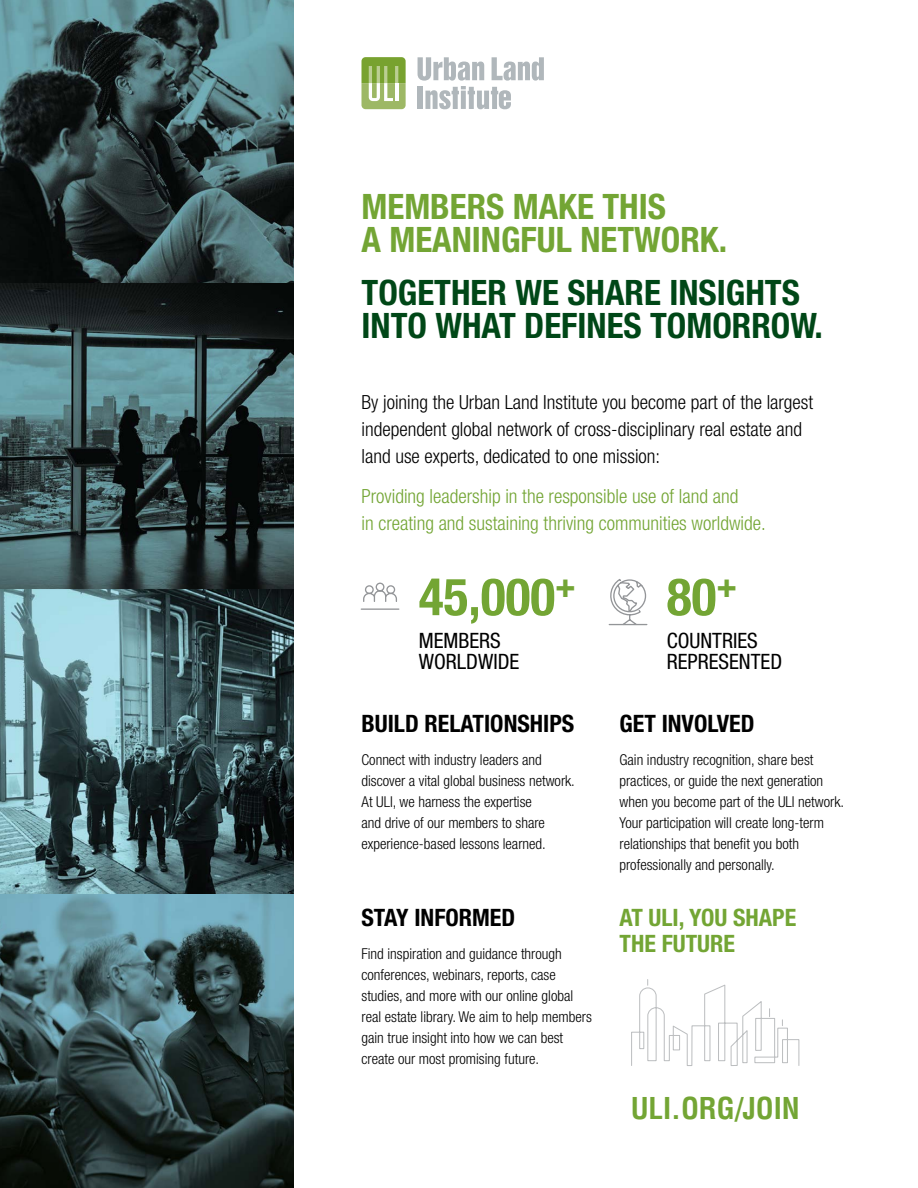
<style>
.page{position:relative;width:918px;height:1188px;background:#fff}
.page>*{position:absolute;margin:0;border:0;box-sizing:border-box;transform-origin:0 0}
.t1{font:700 condensed 51.75px "Helvetica Neue LT Std";color:#73a534}
.t2{font:700 condensed 35.1px/32.5px "Helvetica Neue LT Std";color:#004717}
.t3{font:700 condensed 35.1px/32.5px "Helvetica Neue LT Std";color:#73a534}
.t4{font:700 condensed 29.4px "Helvetica LT Std";color:#73a534}
.t5{font:700 condensed 24px "Helvetica Neue LT Std";color:#000}
.t6{font:700 condensed 24px/25.5px "Helvetica Neue LT Std";color:#73a534}
.t7{font:condensed 21.15px/21.1px "Helvetica Neue LT Std";color:#000}
.t8{font:300 condensed 19.5px/27px "Helvetica Neue LT Std";color:#000}
.t9{font:300 condensed 19.5px/27px "Helvetica Neue LT Std";color:#73a534}
.t10{font:300 condensed 15px/21px "Helvetica Neue LT Std";color:#000}
</style>
<div class="page">
<img style="left:0;top:0;width:294px;height:284px">
<img style="left:0;top:284px;width:294px;height:904px">
<svg style="left:631px;top:979px;width:169px;height:87px"></svg>
<svg style="left:360px;top:582px;width:40px;height:28px"></svg>
<svg style="left:608px;top:579px;width:40px;height:47px"></svg>
<svg style="left:418px;top:57px;width:126px;height:52px"></svg>
<svg style="left:362px;top:57px;width:44px;height:52px;background:#9ebb69"></svg>
<h2 class="t3" style="left:362px;top:190px;width:367px">MEMBERS MAKE THIS<br>A MEANINGFUL NETWORK.</h2>
<h2 class="t2" style="left:362px;top:276px;width:463px">TOGETHER WE SHARE INSIGHTS<br>INTO WHAT DEFINES TOMORROW.</h2>
<h3 class="t8" style="left:362px;top:388px;width:453px">By joining the Urban Land Institute you become part of the largest independent global network of cross-disciplinary real estate and land use experts, dedicated to one mission:</h3>
<h3 class="t9" style="left:362px;top:483px;width:406px">Providing leadership in the responsible use of land and<br>in creating and sustaining thriving communities worldwide.</h3>
<h1 class="t1" style="left:419px;top:565px;width:159px">45,000<sup>+</sup></h1>
<h3 class="t7" style="left:419px;top:630px;width:102px">MEMBERS<br>WORLDWIDE</h3>
<h3 class="t5" style="left:362px;top:709px;width:214px">BUILD RELATIONSHIPS</h3>
<p class="t10" style="left:362px;top:749px;width:215px">Connect with industry leaders and discover a vital global business network.<br>At ULI, we harness the expertise<br>and drive of our members to share experience-based lessons learned.</p>
<h3 class="t5" style="left:362px;top:903px;width:155px">STAY INFORMED</h3>
<p class="t10" style="left:362px;top:943px;width:232px">Find inspiration and guidance through conferences, webinars, reports, case studies, and more with our online global real estate library. We aim to help members gain true insight into how we can best create our most promising future.</p>
<h1 class="t1" style="left:667px;top:565px;width:72px">80<sup>+</sup></h1>
<h3 class="t7" style="left:667px;top:630px;width:117px">COUNTRIES<br>REPRESENTED</h3>
<h3 class="t5" style="left:620px;top:709px;width:137px">GET INVOLVED</h3>
<p class="t10" style="left:620px;top:749px;width:226px">Gain industry recognition, share best practices, or guide the next generation when you become part of the ULI network.<br>Your participation will create long-term relationships that benefit you both professionally and personally.</p>
<h3 class="t6" style="left:620px;top:904px;width:178px">AT ULI, YOU SHAPE<br>THE FUTURE</h3>
<h3 class="t4" style="left:631px;top:1090px;width:171px">ULI.ORG/JOIN</h3>
</div>
